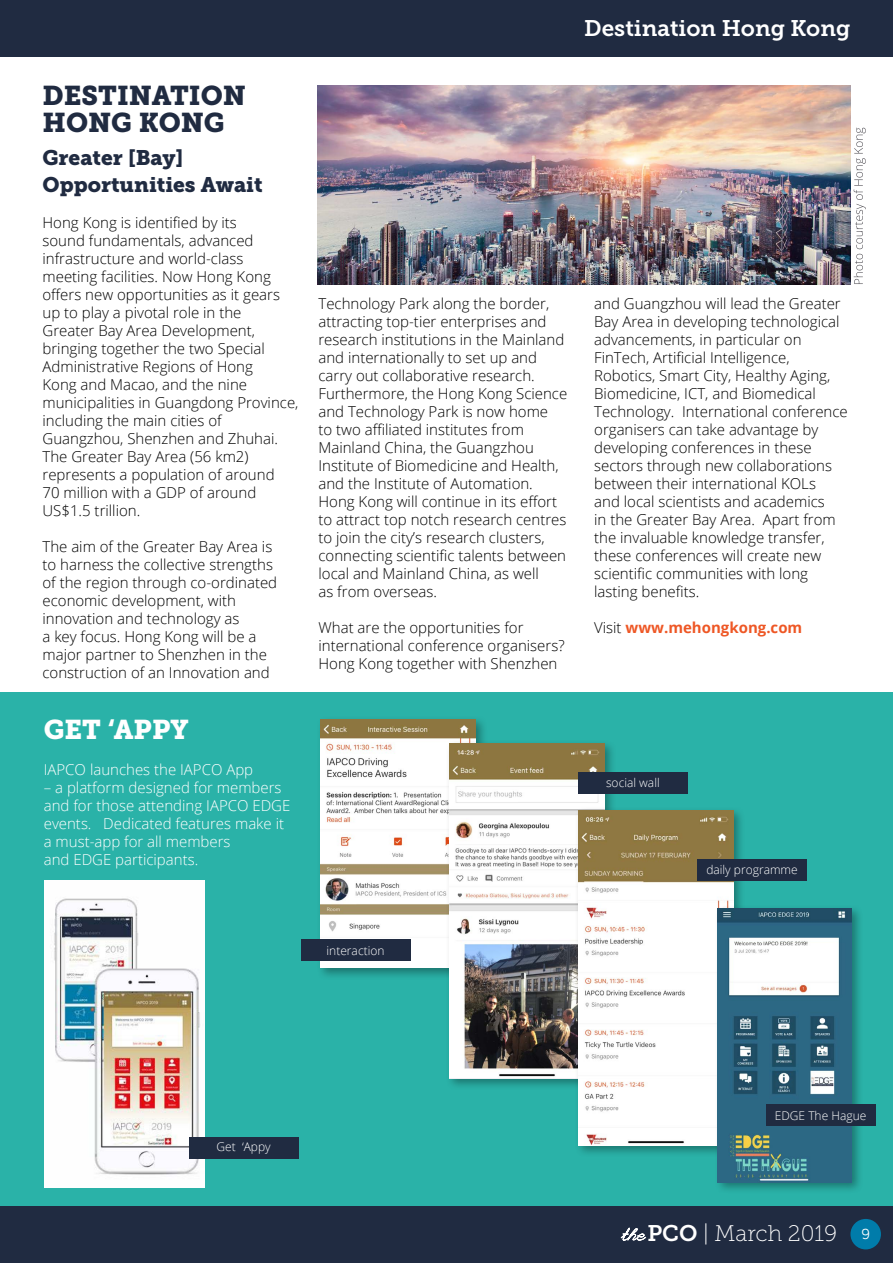
<style>
.page{position:relative;width:893px;height:1263px;background:#fff}
.page>*{position:absolute;margin:0;border:0;box-sizing:border-box;transform-origin:0 0}
.t1{font:27px/27px "Museo Slab 900";color:#202b41}
.t2{font:27px "Museo Slab 900";color:#fff}
.t3{font:22.5px "Museo Slab 700";color:#fff}
.t4{font:22.5px "Museo Slab 100";color:#fff}
.t5{font:21px/27px "Museo Slab 900";color:#202b41}
.t6{font:300 15px/18px "Open Sans";color:#000}
.t7{font:300 15px/18px "Open Sans";color:#fff}
.t8{font:700 15px "Open Sans";color:#ee5725}
.t9{font:300 12px "Open Sans";color:#fff}
.s1{font-weight:300;color:#000}
.s2{font-family:"Museo Slab 700"}
.s3{font-family:"Bariol";font-size:15px}
</style>
<div class="page">
<div style="left:0;top:0;width:893px;height:57px;background:#202b41"></div>
<div style="left:0;top:1205px;width:893px;height:58px;background:#202b41"></div>
<div style="left:850px;top:1219px;width:31px;height:30px;background:#007caa;border-radius:50%"></div>
<svg style="left:621px;top:1227px;width:25px;height:14px"></svg>
<div style="left:0;top:692px;width:893px;height:513px;background:#2ab2a8"></div>
<img style="left:44px;top:881px;width:160px;height:307px">
<div style="left:317px;top:715px;width:171px;height:265px;background:#000;opacity:.34"></div>
<img style="left:320px;top:719px;width:156px;height:249px">
<div style="left:446px;top:739px;width:171px;height:352px;background:#000;opacity:.34"></div>
<img style="left:450px;top:743px;width:154px;height:335px">
<div style="left:574px;top:807px;width:171px;height:351px;background:#000;opacity:.34"></div>
<img style="left:578px;top:810px;width:155px;height:335px">
<div style="left:714px;top:904px;width:150px;height:290px;background:#000;opacity:.34"></div>
<img style="left:718px;top:908px;width:133px;height:274px">
<div style="left:189px;top:1137px;width:109px;height:22px;background:#202b41"></div>
<div style="left:301px;top:939px;width:109px;height:22px;background:#202b41"></div>
<div style="left:578px;top:772px;width:109px;height:22px;background:#202b41"></div>
<div style="left:698px;top:859px;width:109px;height:22px;background:#202b41"></div>
<div style="left:766px;top:1104px;width:109px;height:22px;background:#202b41"></div>
<hr style="left:0;top:293px;width:1px;height:919px;background:#202b41">
<img style="left:318px;top:85px;width:532px;height:199px">
<svg style="left:854px;top:128px;width:12px;height:156px"></svg>
<h1 class="t1" style="left:43px;top:83px;width:205px">DESTINATION<br>HONG KONG</h1>
<h3 class="t5" style="left:43px;top:145px;width:222px">Greater [Bay]<br>Opportunities Await</h3>
<p class="t6" style="left:43px;top:213px;width:257px">Hong Kong is identified by its<br>sound fundamentals, advanced infrastructure and world-class meeting facilities. Now Hong Kong offers new opportunities as it gears up to play a pivotal role in the<br>Greater Bay Area Development, bringing together the two Special<br>Administrative Regions of Hong<br>Kong and Macao, and the nine municipalities in Guangdong Province, including the main cities of<br>Guangzhou, Shenzhen and Zhuhai.<br>The Greater Bay Area (56 km2) represents a population of around<br>70 million with a GDP of around<br>US$1.5 trillion.</p>
<p class="t6" style="left:43px;top:537px;width:236px">The aim of the Greater Bay Area is to harness the collective strengths of the region through co-ordinated economic development, with innovation and technology as<br>a key focus. Hong Kong will be a major partner to Shenzhen in the construction of an Innovation and</p>
<h1 class="t2" style="left:44px;top:714px;width:146px">GET ‘APPY</h1>
<p class="t7" style="left:44px;top:761px;width:211px">IAPCO launches the IAPCO App</p>
<p class="t7" style="left:44px;top:779px;width:248px">– a platform designed for members and for those attending IAPCO EDGE events. Dedicated features make it a must-app for all members<br>and EDGE participants.</p>
<h2 class="t3" style="left:584px;top:15px;width:268px">Destination Hong Kong</h2>
<p class="t6" style="left:318px;top:294px;width:250px">Technology Park along the border, attracting top-tier enterprises and research institutions in the Mainland and internationally to set up and carry out collaborative research.<br>Furthermore, the Hong Kong Science and Technology Park is now home<br>to two affiliated institutes from Mainland China, the Guangzhou Institute of Biomedicine and Health, and the Institute of Automation.<br>Hong Kong will continue in its effort to attract top notch research centres to join the city’s research clusters, connecting scientific talents between local and Mainland China, as well<br>as from overseas.</p>
<p class="t6" style="left:318px;top:618px;width:248px">What are the opportunities for international conference organisers?<br>Hong Kong together with Shenzhen</p>
<p class="t6" style="left:594px;top:294px;width:255px">and Guangzhou will lead the Greater Bay Area in developing technological advancements, in particular on FinTech, Artificial Intelligence, Robotics, Smart City, Healthy Aging, Biomedicine, ICT, and Biomedical Technology. International conference organisers can take advantage by developing conferences in these sectors through new collaborations between their international KOLs<br>and local scientists and academics<br>in the Greater Bay Area. Apart from the invaluable knowledge transfer, these conferences will create new scientific communities with long lasting benefits.</p>
<p class="t8" style="left:594px;top:617px;width:210px"><span class="s1">Visit</span> www.mehongkong.com</p>
<p class="t9" style="left:606px;top:775px;width:55px">social wall</p>
<p class="t9" style="left:706px;top:862px;width:93px">daily programme</p>
<p class="t9" style="left:327px;top:942px;width:59px">interaction</p>
<p class="t9" style="left:216px;top:1138px;width:56px">Get ‘Appy</p>
<p class="t9" style="left:775px;top:1107px;width:93px">EDGE The Hague</p>
<h2 class="t4" style="left:647px;top:1221px;width:224px"><span class="s2">PCO</span> | March 2019 <span class="s3">9</span></h2>
</div>
